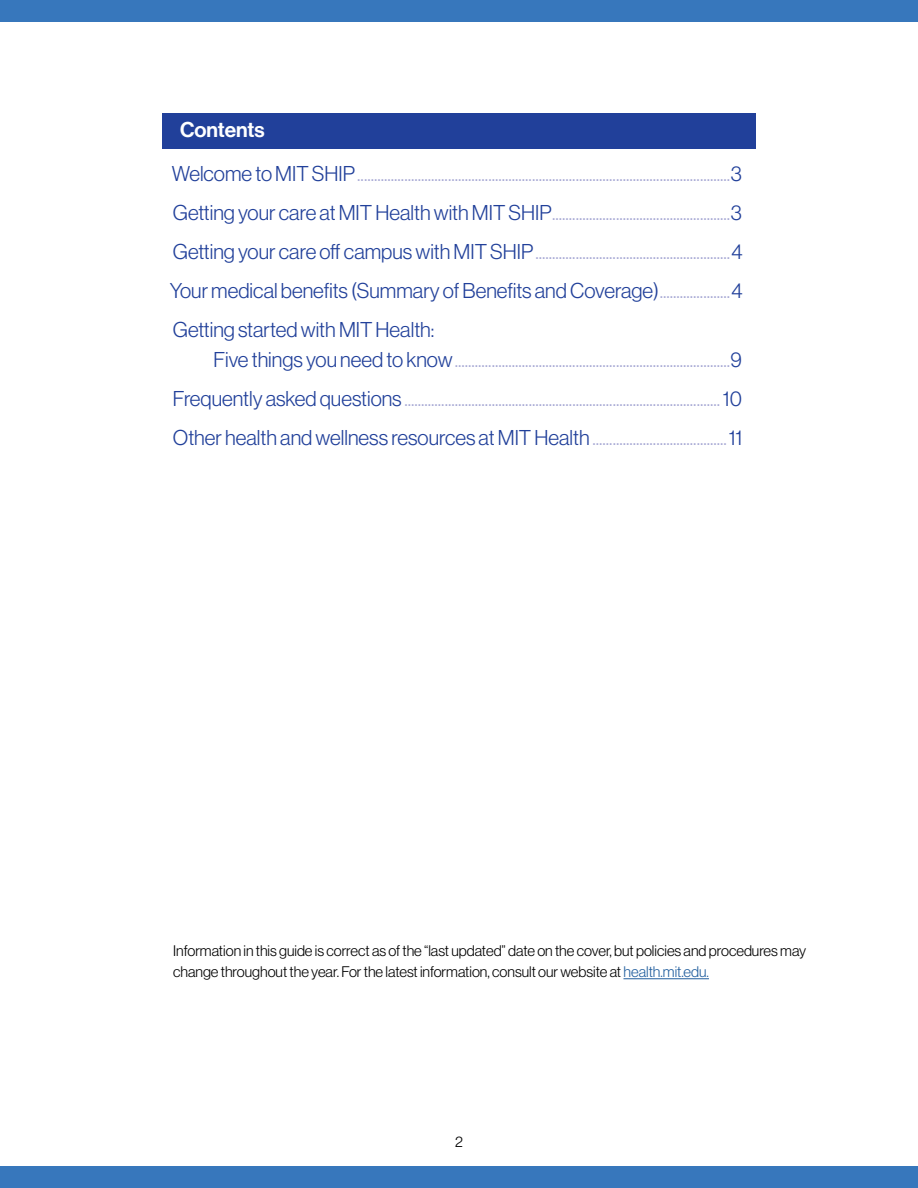
<style>
.page{position:relative;width:918px;height:1188px;background:#fff}
.page>*{position:absolute;margin:0;border:0;box-sizing:border-box;transform-origin:0 0}
.t1{font:21px/30px "N Haas Grotesk DS Pro 45 Lt";color:#a9aad5}
.t2{font:21px "N Haas Grotesk DS Pro 45 Lt";color:#21409a}
.t3{font:21px "N Haas Grotesk DS Pro 65 Md";color:#fff}
.t4{font:15px/21px "N Haas Grotesk DS Pro 45 Lt";color:#000}
.s1{color:#21409a}
.s2{color:#a9aad5}
.s3{color:#215e9e}
</style>
<div class="page">
<div style="left:0;top:1166px;width:918px;height:22px;background:#3777bc"></div>
<div style="left:0;top:0;width:918px;height:21px;background:#3777bc"></div>
<hr style="left:623px;top:979px;width:86px;height:1px;background:#215e9e">
<div style="left:162px;top:113px;width:594px;height:35px;background:#21409a"></div>
<h2 class="t3" style="left:180px;top:118px;width:86px">Contents</h2>
<p class="t1" style="left:172px;top:159px;width:571px"><span class="s1">Welcome to MIT SHIP</span>...............................................................................................................<span class="s1">3</span></p>
<p class="t1" style="left:173px;top:198px;width:571px"><span class="s1">Getting your care at MIT Health with MIT SHIP</span>.....................................................<span class="s1">3</span></p>
<p class="t1" style="left:173px;top:237px;width:571px"><span class="s1">Getting your care off campus with MIT SHIP</span>..........................................................<span class="s1">4</span></p>
<p class="t2" style="left:170px;top:279px;width:574px">Your medical benefits (Summary of Benefits and Coverage)<span class="s2">.....................</span>4</p>
<p class="t1" style="left:213px;top:315px;width:530px;text-indent:-41px"><span class="s1">Getting started with MIT Health:<br>Five things you need to know</span>..................................................................................<span class="s1">9</span></p>
<p class="t1" style="left:173px;top:384px;width:571px"><span class="s1">Frequently asked questions</span> ..............................................................................................<span class="s1">10</span></p>
<p class="t2" style="left:173px;top:426px;width:571px">Other health and wellness resources at MIT Health <span class="s2">........................................</span>11</p>
<p class="t4" style="left:173px;top:941px;width:635px">Information in this guide is correct as of the “last updated” date on the cover, but policies and procedures may change throughout the year. For the latest information, consult our website at <span class="s3">health.mit.edu.</span></p>
<p class="t4" style="left:455px;top:1131px;width:9px">2</p>
</div>
